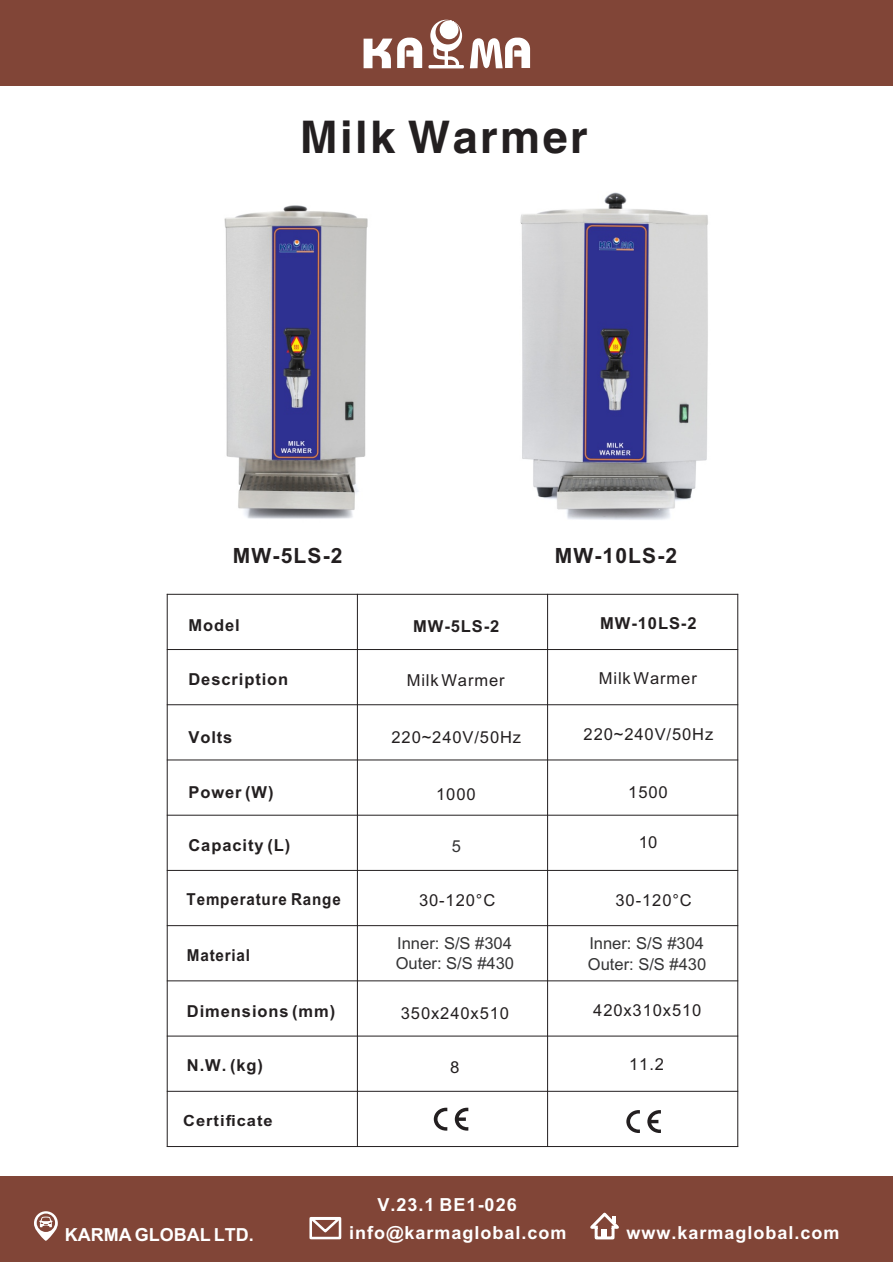
<style>
.page{position:relative;width:893px;height:1263px;background:#fff}
.page>*{position:absolute;margin:0;border:0;box-sizing:border-box;transform-origin:0 0}
.t1{font:700 45px "Arial";letter-spacing:.055em;color:#231f20}
.t2{font:700 21px "Arial Unicode MS";letter-spacing:.055em;color:#231f20}
.t3{font:700 18px "Arial Unicode MS";letter-spacing:.055em;color:#fff}
.t4{font:700 18px "Arial Unicode MS";color:#fff}
.t5{font:16.5px "Arial Unicode MS";letter-spacing:.055em;color:#231f20}
.t6{font:700 16.5px "Arial Unicode MS";letter-spacing:.055em;color:#231f20}
.t7{font:16.5px/19.8px "Arial Unicode MS";color:#343435}
.t8{font:700 16.5px "Arial Unicode MS";letter-spacing:.055em;color:#231f20;scale:.92 1}
.t9{font:700 16.5px "Arial Unicode MS";letter-spacing:.055em;color:#231f20;scale:.93 1}
.t10{font:700 15.45px "Arial Unicode MS";letter-spacing:.06em;color:#231f20;scale:1.07 1}
</style>
<div class="page">
<hr style="left:167px;top:594px;width:1px;height:553px;background:#231f20">
<hr style="left:357px;top:594px;width:1px;height:553px;background:#231f20">
<hr style="left:547px;top:594px;width:1px;height:553px;background:#231f20">
<hr style="left:737px;top:594px;width:1px;height:553px;background:#231f20">
<hr style="left:167px;top:1146px;width:571px;height:1px;background:#231f20">
<hr style="left:167px;top:1091px;width:571px;height:1px;background:#231f20">
<hr style="left:167px;top:1036px;width:571px;height:1px;background:#231f20">
<hr style="left:167px;top:980px;width:571px;height:1px;background:#231f20">
<hr style="left:167px;top:925px;width:571px;height:1px;background:#231f20">
<hr style="left:167px;top:870px;width:571px;height:1px;background:#231f20">
<hr style="left:167px;top:815px;width:571px;height:1px;background:#231f20">
<hr style="left:167px;top:759px;width:571px;height:1px;background:#231f20">
<hr style="left:167px;top:704px;width:571px;height:1px;background:#231f20">
<hr style="left:167px;top:649px;width:571px;height:1px;background:#231f20">
<hr style="left:167px;top:594px;width:571px;height:1px;background:#231f20">
<div style="left:0;top:0;width:893px;height:85px;background:#814537"></div>
<svg style="left:364px;top:20px;width:166px;height:49px"></svg>
<div style="left:440px;top:20px;width:18px;height:19px;background:#fff;border-radius:50%"></div>
<div style="left:0;top:1176px;width:893px;height:86px;background:#814537"></div>
<div style="left:309px;top:1217px;width:32px;height:22px;border:3px solid #fff"></div>
<svg style="left:309px;top:1217px;width:33px;height:18px"></svg>
<div style="left:595px;top:1226px;width:19px;height:13px;border:3px solid #fff"></div>
<svg style="left:590px;top:1212px;width:29px;height:19px"></svg>
<div style="left:601px;top:1229px;width:6px;height:8px;background:#fff"></div>
<svg style="left:34px;top:1211px;width:24px;height:30px"></svg>
<img style="left:520px;top:192px;width:188px;height:328px">
<img style="left:224px;top:205px;width:144px;height:314px">
<svg style="left:434px;top:1108px;width:34px;height:22px"></svg>
<svg style="left:626px;top:1110px;width:35px;height:23px"></svg>
<h1 class="t1" style="left:300px;top:109px;width:289px">Milk Warmer</h1>
<p class="t2" style="left:233px;top:540px;width:111px">MW-5LS-2</p>
<p class="t2" style="left:555px;top:540px;width:124px">MW-10LS-2</p>
<p class="t6" style="left:188px;top:613px;width:53px">Model</p>
<p class="t6" style="left:413px;top:614px;width:88px">MW-5LS-2</p>
<p class="t6" style="left:600px;top:611px;width:98px">MW-10LS-2</p>
<p class="t6" style="left:188px;top:667px;width:101px">Description</p>
<p class="t5" style="left:407px;top:669px;width:100px">Milk Warmer</p>
<p class="t5" style="left:599px;top:666px;width:100px">Milk Warmer</p>
<p class="t6" style="left:188px;top:725px;width:45px">Volts</p>
<p class="t5" style="left:391px;top:725px;width:131px">220~240V/50Hz</p>
<p class="t5" style="left:584px;top:723px;width:131px">220~240V/50Hz</p>
<p class="t6" style="left:188px;top:780px;width:87px">Power (W)</p>
<p class="t5" style="left:436px;top:783px;width:41px">1000</p>
<p class="t5" style="left:628px;top:780px;width:41px">1500</p>
<p class="t6" style="left:188px;top:833px;width:103px">Capacity (L)</p>
<p class="t5" style="left:639px;top:831px;width:20px">10</p>
<p class="t7" style="left:452px;top:836px;width:11px">5</p>
<p class="t8" style="left:187px;top:887px;width:169px">Temperature Range</p>
<p class="t5" style="left:419px;top:889px;width:78px">30-120°C</p>
<p class="t5" style="left:615px;top:889px;width:78px">30-120°C</p>
<p class="t9" style="left:187px;top:943px;width:69px">Material</p>
<p class="t6" style="left:187px;top:999px;width:150px">Dimensions (mm)</p>
<p class="t6" style="left:187px;top:1053px;width:78px">N.W. (kg)</p>
<p class="t10" style="left:183px;top:1109px;width:85px">Certificate</p>
<p class="t7" style="left:396px;top:933px;width:120px">Inner: S/S #304<br>Outer: S/S #430</p>
<p class="t5" style="left:401px;top:1001px;width:110px">350x240x510</p>
<p class="t7" style="left:589px;top:932px;width:116px">Inner: S/S #304</p>
<p class="t7" style="left:588px;top:953px;width:120px">Outer: S/S #430</p>
<p class="t5" style="left:593px;top:998px;width:110px">420x310x510</p>
<p class="t5" style="left:450px;top:1055px;width:11px">8</p>
<p class="t5" style="left:629px;top:1052px;width:36px">11.2</p>
<p class="t3" style="left:378px;top:1191px;width:141px">V.23.1 BE1-026</p>
<p class="t4" style="left:65px;top:1221px;width:191px">KARMA GLOBAL LTD.</p>
<p class="t3" style="left:349px;top:1220px;width:219px">info@karmaglobal.com</p>
<p class="t3" style="left:627px;top:1220px;width:214px">www.karmaglobal.com</p>
</div>
